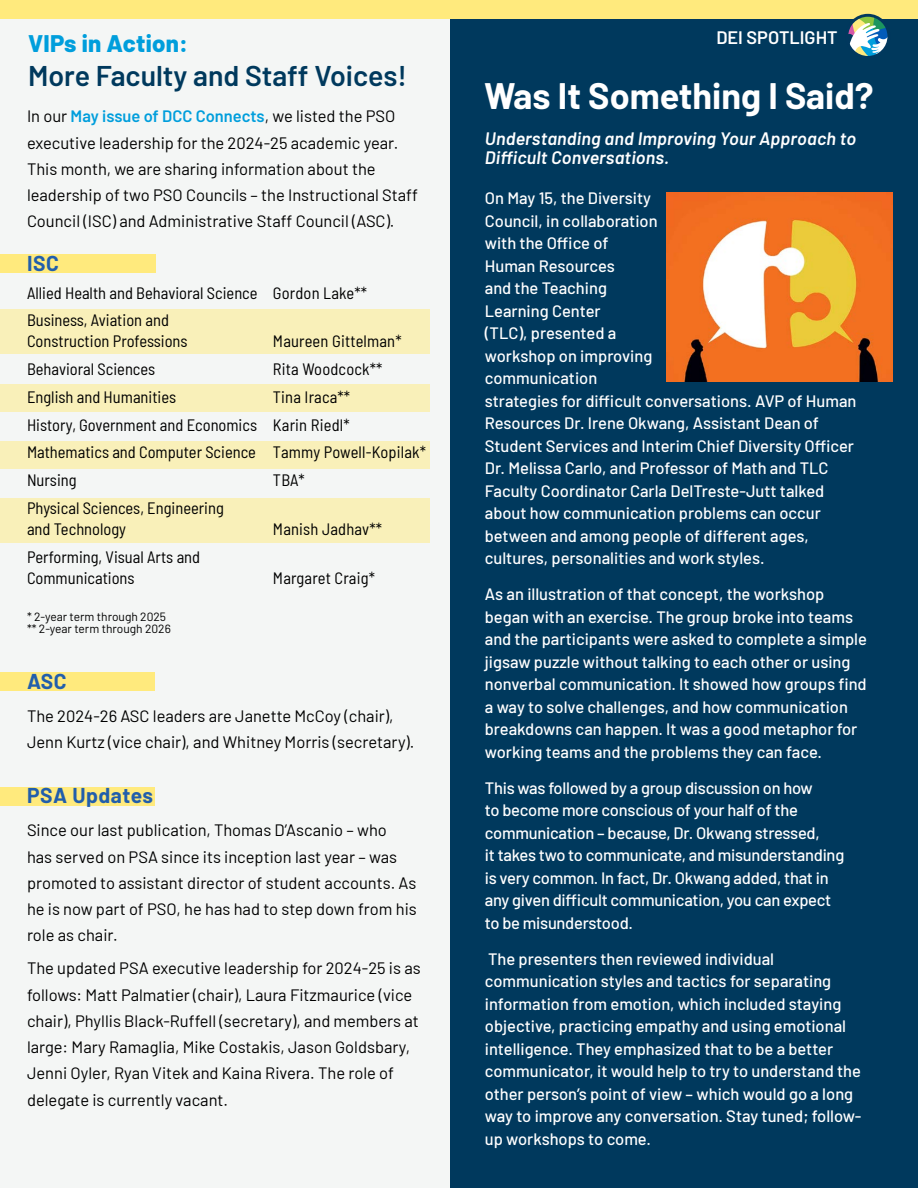
<style>
.page{position:relative;width:918px;height:1188px;background:#fff}
.page>*{position:absolute;margin:0;border:0;box-sizing:border-box;transform-origin:0 0}
.t1{font:700 36px "Barlow";color:#fff}
.P{font:600 28.5px "Barlow";color:#00395d}
.P-2{font:800 24px "Barlow";letter-spacing:.01em;color:#009edc}
.P-3{font:700 21px "Barlow";letter-spacing:.025em;color:#215eac}
.t2{font:600 18.15px "Barlow";color:#fff}
.P-4{font:italic 600 18px/19.5px "Barlow";letter-spacing:.01em;color:#fff}
.P-5{font:500 16.5px/22.5px "Barlow";color:#fff}
.P-6{font:16.5px/26.2px "Barlow";color:#000}
.P-7{font:semi-condensed 16.5px/21px "Barlow";color:#000}
.P-8{font:12px/12px "Barlow";color:#000}
.s1{font-weight:600;color:#009edc}
</style>
<div class="page">
<div style="left:0;top:19px;width:497px;height:1169px;background:#f4f6f5"></div>
<div style="left:0;top:309px;width:430px;height:44px;background:#f9f0b9"></div>
<div style="left:0;top:254px;width:155px;height:19px;background:#ffea7d"></div>
<div style="left:450px;top:1px;width:468px;height:1187px;background:#00395d"></div>
<div style="left:0;top:0;width:918px;height:19px;background:#ffea7d"></div>
<svg style="left:849px;top:15px;width:37px;height:40px"></svg>
<div style="left:845px;top:14px;width:45px;height:45px;border:3px solid #01385e;border-radius:50%"></div>
<div style="left:0;top:672px;width:154px;height:19px;background:#ffea7d"></div>
<img style="left:667px;top:192px;width:226px;height:189px">
<div style="left:0;top:787px;width:154px;height:19px;background:#ffea7d"></div>
<div style="left:0;top:384px;width:430px;height:27px;background:#f9f0b9"></div>
<div style="left:0;top:441px;width:430px;height:27px;background:#f9f0b9"></div>
<div style="left:0;top:498px;width:430px;height:44px;background:#f9f0b9"></div>
<p class="P-2" style="left:28px;top:26px;width:162px">VIPs in Action:</p>
<p class="P" style="left:28px;top:55px;width:380px">More Faculty and Staff Voices!</p>
<p class="P-6" style="left:27px;top:102px;width:393px">In our <span class="s1">May issue of DCC Connects</span>, we listed the PSO executive leadership for the 2024-25 academic year.<br>This month, we are sharing information about the leadership of two PSO Councils – the Instructional Staff Council (ISC) and Administrative Staff Council (ASC).</p>
<p class="P-3" style="left:27px;top:248px;width:33px">ISC</p>
<p class="P-7" style="left:27px;top:281px;width:341px">Allied Health and Behavioral Science Gordon Lake**</p>
<p class="P-7" style="left:27px;top:309px;width:162px">Business, Aviation and<br>Construction Professions</p>
<p class="P-7" style="left:273px;top:330px;width:130px">Maureen Gittelman*</p>
<p class="P-7" style="left:27px;top:357px;width:130px">Behavioral Sciences</p>
<p class="P-7" style="left:273px;top:357px;width:111px">Rita Woodcock**</p>
<p class="P-7" style="left:27px;top:385px;width:151px">English and Humanities</p>
<p class="P-7" style="left:273px;top:385px;width:79px">Tina Iraca**</p>
<p class="P-7" style="left:27px;top:413px;width:324px">History, Government and Economics Karin Riedl*</p>
<p class="P-7" style="left:27px;top:441px;width:401px">Mathematics and Computer Science Tammy Powell-Kopilak*</p>
<p class="P-7" style="left:27px;top:468px;width:51px">Nursing</p>
<p class="P-7" style="left:273px;top:468px;width:33px">TBA*</p>
<p class="P-7" style="left:27px;top:496px;width:198px">Physical Sciences, Engineering and Technology</p>
<p class="P-7" style="left:273px;top:517px;width:110px">Manish Jadhav**</p>
<p class="P-7" style="left:27px;top:545px;width:175px">Performing, Visual Arts and<br>Communications</p>
<p class="P-7" style="left:273px;top:566px;width:103px">Margaret Craig*</p>
<p class="P-8" style="left:27px;top:610px;width:145px">* 2-year term through 2025 ** 2-year term through 2026</p>
<p class="P-3" style="left:27px;top:665px;width:41px">ASC</p>
<p class="P-6" style="left:27px;top:701px;width:389px">The 2024-26 ASC leaders are Janette McCoy (chair),<br>Jenn Kurtz (vice chair), and Whitney Morris (secretary).</p>
<p class="P-3" style="left:27px;top:780px;width:128px">PSA Updates</p>
<p class="P-6" style="left:27px;top:816px;width:391px">Since our last publication, Thomas D’Ascanio – who<br>has served on PSA since its inception last year – was promoted to assistant director of student accounts. As he is now part of PSO, he has had to step down from his role as chair.</p>
<p class="P-6" style="left:27px;top:954px;width:395px">The updated PSA executive leadership for 2024-25 is as follows: Matt Palmatier (chair), Laura Fitzmaurice (vice chair), Phyllis Black-Ruffell (secretary), and members at large: Mary Ramaglia, Mike Costakis, Jason Goldsbary, Jenni Oyler, Ryan Vitek and Kaina Rivera. The role of delegate is currently vacant.</p>
<p class="t2" style="left:716px;top:24px;width:123px">DEI SPOTLIGHT</p>
<h1 class="t1" style="left:484px;top:69px;width:391px">Was It Something I Said?</h1>
<p class="P-4" style="left:485px;top:127px;width:373px">Understanding and Improving Your Approach to<br>Difficult Conversations.</p>
<p class="P-5" style="left:485px;top:186px;width:373px">On May 15, the Diversity<br>Council, in collaboration<br>with the Office of<br>Human Resources<br>and the Teaching<br>Learning Center<br>(TLC), presented a<br>workshop on improving<br>communication<br>strategies for difficult conversations. AVP of Human<br>Resources Dr. Irene Okwang, Assistant Dean of<br>Student Services and Interim Chief Diversity Officer<br>Dr. Melissa Carlo, and Professor of Math and TLC<br>Faculty Coordinator Carla DelTreste-Jutt talked about how communication problems can occur between and among people of different ages, cultures, personalities and work styles.</p>
<p class="P-5" style="left:485px;top:582px;width:384px">As an illustration of that concept, the workshop began with an exercise. The group broke into teams and the participants were asked to complete a simple jigsaw puzzle without talking to each other or using nonverbal communication. It showed how groups find a way to solve challenges, and how communication breakdowns can happen. It was a good metaphor for working teams and the problems they can face.</p>
<p class="P-5" style="left:485px;top:775px;width:361px">This was followed by a group discussion on how<br>to become more conscious of your half of the communication – because, Dr. Okwang stressed,<br>it takes two to communicate, and misunderstanding is very common. In fact, Dr. Okwang added, that in any given difficult communication, you can expect to be misunderstood.</p>
<p class="P-5" style="left:485px;top:946px;width:378px">The presenters then reviewed individual communication styles and tactics for separating information from emotion, which included staying objective, practicing empathy and using emotional intelligence. They emphasized that to be a better communicator, it would help to try to understand the other person’s point of view – which would go a long way to improve any conversation. Stay tuned; follow&shy;up workshops to come.</p>
</div>
